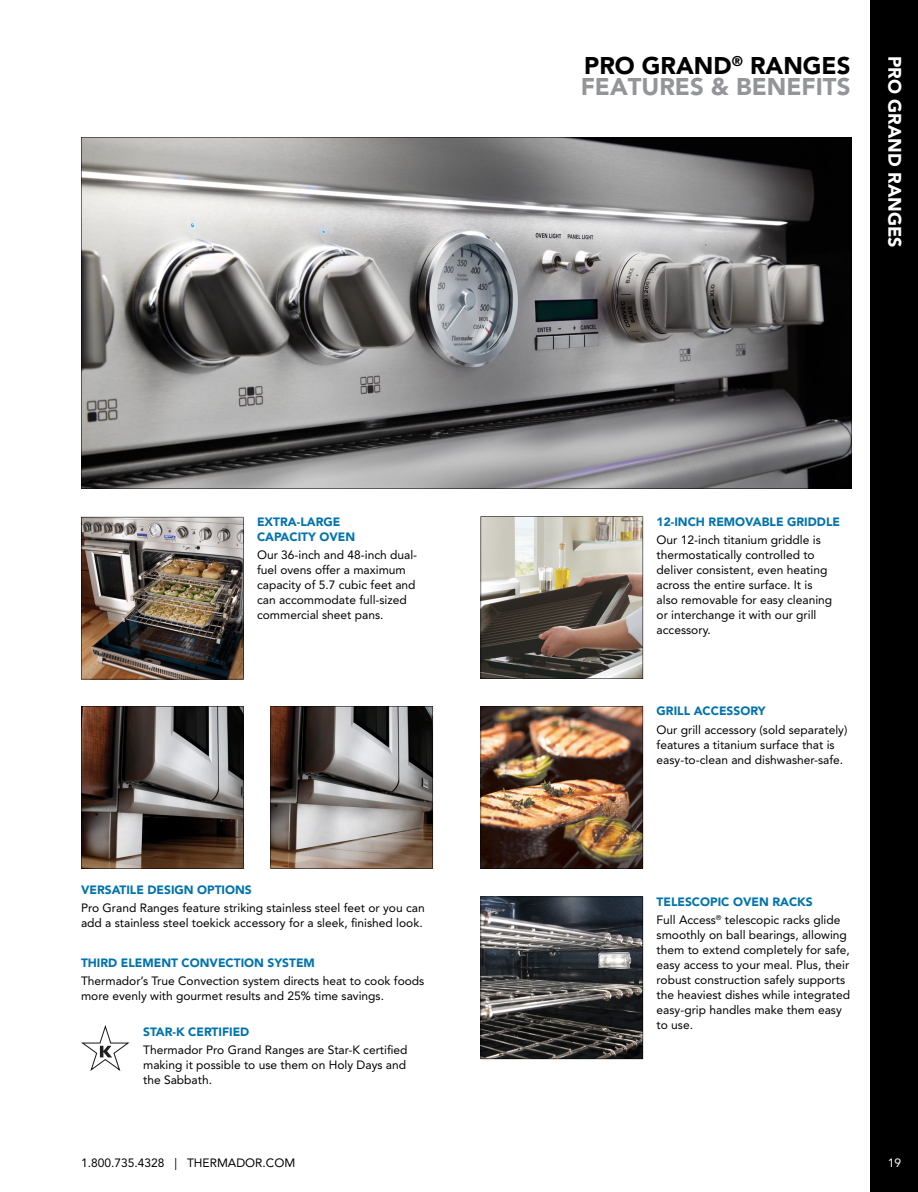
<style>
.page{position:relative;width:918px;height:1192px;background:#fff}
.page>*{position:absolute;margin:0;border:0;box-sizing:border-box;transform-origin:0 0}
.t1{font:900 24px/21px "Avenir LT Std";color:#939598}
.t2{font:900 18px "Avenir LT Std";color:#fff}
.t3{font:12px/15px "Avenir LT Std";color:#000}
.t4{font:900 12px/15px "Avenir LT Std";color:#0073ae}
.t5{font:12px "Avenir LT Std";color:#fff}
.s1{font-weight:900;color:#0073ae}
.s2{color:#000}
</style>
<div class="page">
<div style="left:870px;top:0;width:48px;height:1192px;background:#000"></div>
<svg style="left:81px;top:137px;width:770px;height:352px"></svg>
<img style="left:81px;top:517px;width:163px;height:162px">
<svg style="left:481px;top:897px;width:162px;height:162px"></svg>
<svg style="left:81px;top:706px;width:163px;height:163px"></svg>
<svg style="left:271px;top:706px;width:162px;height:163px"></svg>
<img style="left:481px;top:706px;width:162px;height:163px">
<svg style="left:481px;top:516px;width:162px;height:163px"></svg>
<svg style="left:81px;top:1025px;width:49px;height:46px"></svg>
<p class="t4" style="left:257px;top:514px;width:100px">EXTRA-LARGE<br>CAPACITY OVEN</p>
<p class="t3" style="left:257px;top:548px;width:162px">Our 36-inch and 48-inch dual&shy;fuel ovens offer a maximum capacity of 5.7 cubic feet and can accommodate full-sized commercial sheet pans.</p>
<p class="t3" style="left:81px;top:881px;width:345px;line-height:18.3px"><span class="s1">VERSATILE DESIGN OPTIONS<br></span>Pro Grand Ranges feature striking stainless steel feet or you can</p>
<p class="t3" style="left:81px;top:916px;width:343px">add a stainless steel toekick accessory for a sleek, finished look.</p>
<p class="t3" style="left:81px;top:954px;width:345px;line-height:18.3px"><span class="s1">THIRD ELEMENT CONVECTION SYSTEM<br></span>Thermador’s True Convection system directs heat to cook foods</p>
<p class="t3" style="left:81px;top:989px;width:305px">more evenly with gourmet results and 25% time savings.</p>
<p class="t3" style="left:143px;top:1023px;width:266px;line-height:18.3px"><span class="s1">STAR-K CERTIFIED<br></span>Thermador Pro Grand Ranges are Star-K certified</p>
<p class="t3" style="left:143px;top:1058px;width:265px">making it possible to use them on Holy Days and the Sabbath.</p>
<p class="t1" style="left:581px;top:55px;width:271px"><span class="s2">PRO GRAND</span><sup>®</sup> <span class="s2">RANGES<br></span>FEATURES &amp; BENEFITS</p>
<p class="t2" style="left:905px;top:56px;width:193px;rotate:90deg">PRO GRAND RANGES</p>
<p class="t3" style="left:657px;top:513px;width:185px;line-height:18.3px"><span class="s1">12-INCH REMOVABLE GRIDDLE<br></span>Our 12-inch titanium griddle is</p>
<p class="t3" style="left:657px;top:548px;width:177px">thermostatically controlled to deliver consistent, even heating across the entire surface. It is also removable for easy cleaning or interchange it with our grill accessory.</p>
<p class="t3" style="left:657px;top:703px;width:192px;line-height:18.3px"><span class="s1">GRILL ACCESSORY<br></span>Our grill accessory (sold separately)</p>
<p class="t3" style="left:657px;top:738px;width:188px">features a titanium surface that is easy-to-clean and dishwasher-safe.</p>
<p class="t3" style="left:657px;top:893px;width:185px;line-height:18.3px"><span class="s1">TELESCOPIC OVEN RACKS<br></span>Full Access<sup>®</sup> telescopic racks glide</p>
<p class="t3" style="left:657px;top:928px;width:195px">smoothly on ball bearings, allowing them to extend completely for safe, easy access to your meal. Plus, their robust construction safely supports the heaviest dishes while integrated easy-grip handles make them easy to use.</p>
<p class="t3" style="left:81px;top:1156px;width:216px">1.800.735.4328 | THERMADOR.COM</p>
<p class="t5" style="left:888px;top:1157px;width:15px">19</p>
</div>
